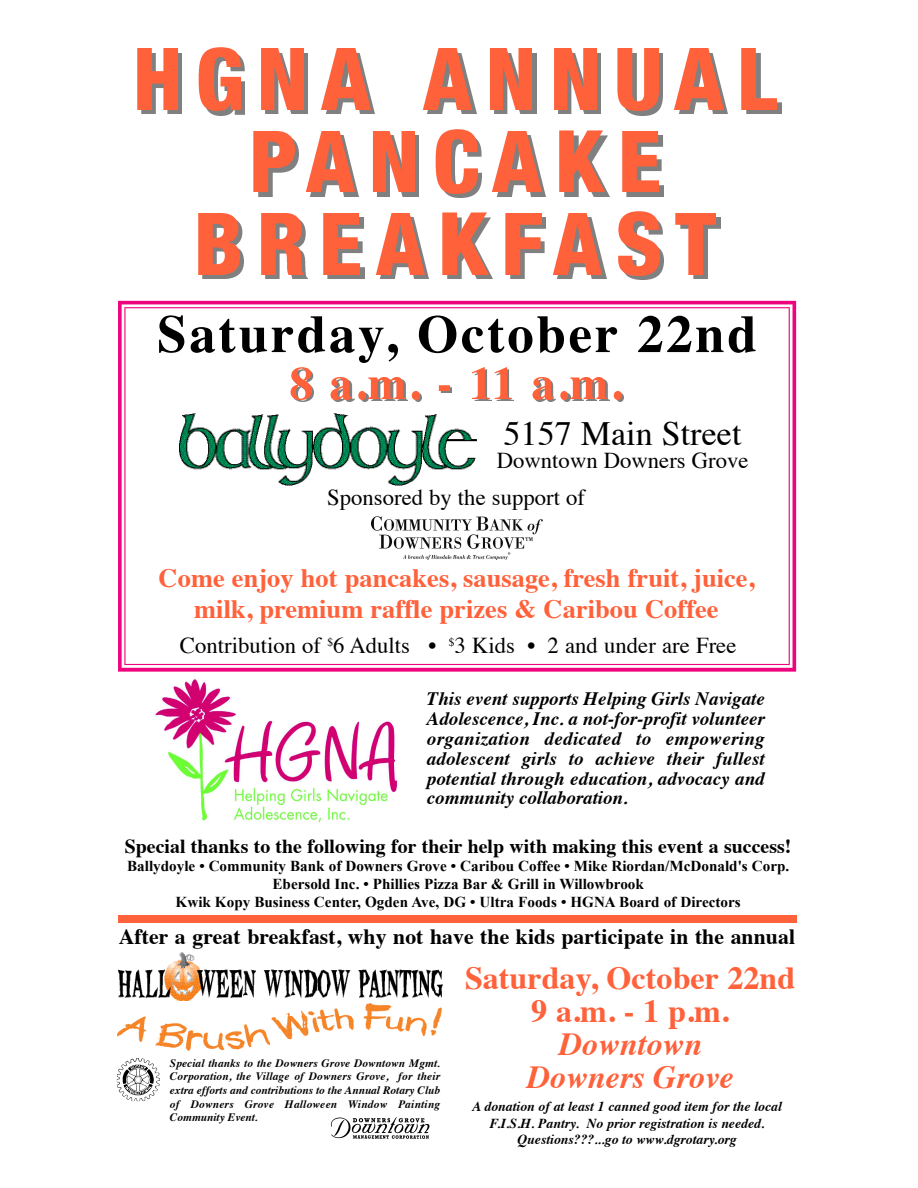
<style>
.page{position:relative;width:918px;height:1188px;background:#fff}
.page>*{position:absolute;margin:0;border:0;box-sizing:border-box;transform-origin:0 0}
.t1{font:700 52.95px "Times";letter-spacing:.05em;color:#000}
.t2{font:34.05px "Times";color:#000}
.t3{font:700 32.1px/33.2px "Times";color:#ff613a;text-align:center}
.t4{font:italic 700 32.1px/33.2px "Times";color:#ff613a;text-align:center}
.t5{font:700 26.4px/31.3px "Times";color:#ff613a;text-align:center}
.t6{font:22.65px "Times";color:#000}
.t7{font:700 21.75px "Times";letter-spacing:.005em;color:#000}
.t8{font:700 19.8px "Times";color:#000}
.t9{font:italic 700 18.9px/19.8px "Times";color:#000;text-align:justify}
.t10{font:700 15.15px/18px "Times New Roman";color:#000;text-align:center}
.t11{font:italic 700 13.65px/16.5px "Times";color:#000;text-align:center}
.t12{font:italic 700 11.4px/13.6px "Times";letter-spacing:.02em;color:#000;text-align:justify}
</style>
<div class="page">
<img style="left:155px;top:679px;width:243px;height:144px">
<svg style="left:118px;top:301px;width:678px;height:371px"></svg>
<img style="left:118px;top:953px;width:324px;height:37px">
<img style="left:118px;top:990px;width:324px;height:10px">
<img style="left:117px;top:1058px;width:43px;height:43px">
<img style="left:330px;top:1117px;width:100px;height:22px">
<div style="left:176px;top:402px;width:304px;height:86px;background:#fff"></div>
<img style="left:180px;top:413px;width:297px;height:73px">
<img style="left:291px;top:369px;width:23px;height:32px">
<img style="left:288px;top:367px;width:23px;height:32px">
<img style="left:331px;top:379px;width:23px;height:22px">
<img style="left:328px;top:377px;width:24px;height:22px">
<svg style="left:353px;top:392px;width:15px;height:9px"></svg>
<img style="left:369px;top:379px;width:38px;height:22px">
<img style="left:367px;top:377px;width:38px;height:21px">
<svg style="left:407px;top:392px;width:15px;height:9px"></svg>
<img style="left:438px;top:387px;width:14px;height:6px">
<img style="left:436px;top:385px;width:14px;height:6px">
<img style="left:470px;top:369px;width:44px;height:32px">
<img style="left:468px;top:367px;width:44px;height:31px">
<img style="left:532px;top:379px;width:24px;height:22px">
<img style="left:530px;top:377px;width:24px;height:22px">
<svg style="left:555px;top:392px;width:15px;height:9px"></svg>
<img style="left:571px;top:379px;width:38px;height:22px">
<img style="left:569px;top:377px;width:38px;height:21px">
<svg style="left:609px;top:392px;width:15px;height:9px"></svg>
<div style="left:492px;top:421px;width:262px;height:60px;background:#fff"></div>
<div style="left:134px;top:637px;width:649px;height:23px;background:#fff"></div>
<div style="left:132px;top:568px;width:649px;height:62px;background:#fff"></div>
<div style="left:361px;top:513px;width:191px;height:49px;background:#fff"></div>
<img style="left:372px;top:516px;width:171px;height:43px">
<div style="left:322px;top:489px;width:268px;height:23px;background:#fff"></div>
<div style="left:118px;top:915px;width:678px;height:8px;background:#ff613a"></div>
<img style="left:141px;top:53px;width:41px;height:61px">
<img style="left:137px;top:49px;width:41px;height:61px">
<img style="left:208px;top:56px;width:37px;height:59px">
<img style="left:198px;top:47px;width:42px;height:64px">
<img style="left:265px;top:53px;width:43px;height:61px">
<img style="left:261px;top:49px;width:42px;height:61px">
<img style="left:326px;top:94px;width:49px;height:20px">
<img style="left:320px;top:49px;width:50px;height:61px">
<img style="left:427px;top:95px;width:49px;height:19px">
<img style="left:422px;top:49px;width:50px;height:61px">
<img style="left:494px;top:53px;width:42px;height:61px">
<img style="left:489px;top:49px;width:43px;height:61px">
<img style="left:558px;top:53px;width:42px;height:61px">
<img style="left:554px;top:49px;width:42px;height:61px">
<img style="left:627px;top:53px;width:35px;height:62px">
<img style="left:617px;top:49px;width:41px;height:62px">
<img style="left:679px;top:94px;width:49px;height:20px">
<img style="left:673px;top:49px;width:50px;height:61px">
<img style="left:746px;top:102px;width:35px;height:12px">
<img style="left:741px;top:49px;width:36px;height:61px">
<img style="left:258px;top:140px;width:40px;height:56px">
<img style="left:253px;top:131px;width:41px;height:61px">
<img style="left:310px;top:181px;width:49px;height:15px">
<img style="left:305px;top:131px;width:50px;height:61px">
<img style="left:377px;top:135px;width:42px;height:61px">
<img style="left:372px;top:131px;width:43px;height:61px">
<img style="left:446px;top:139px;width:35px;height:58px">
<img style="left:435px;top:130px;width:42px;height:63px">
<img style="left:497px;top:177px;width:49px;height:19px">
<img style="left:491px;top:131px;width:50px;height:61px">
<img style="left:564px;top:135px;width:45px;height:61px">
<img style="left:559px;top:131px;width:46px;height:61px">
<img style="left:626px;top:135px;width:37px;height:61px">
<img style="left:622px;top:131px;width:37px;height:61px">
<img style="left:198px;top:222px;width:46px;height:56px">
<img style="left:198px;top:213px;width:41px;height:61px">
<img style="left:261px;top:225px;width:47px;height:53px">
<img style="left:261px;top:213px;width:43px;height:61px">
<img style="left:323px;top:218px;width:41px;height:60px">
<img style="left:323px;top:213px;width:37px;height:61px">
<img style="left:378px;top:259px;width:51px;height:19px">
<img style="left:376px;top:213px;width:48px;height:61px">
<img style="left:442px;top:217px;width:50px;height:61px">
<img style="left:442px;top:213px;width:46px;height:61px">
<img style="left:505px;top:218px;width:40px;height:60px">
<img style="left:505px;top:213px;width:36px;height:61px">
<img style="left:556px;top:260px;width:50px;height:18px">
<img style="left:553px;top:213px;width:49px;height:61px">
<img style="left:626px;top:222px;width:37px;height:58px">
<img style="left:618px;top:212px;width:41px;height:63px">
<img style="left:688px;top:218px;width:32px;height:60px">
<img style="left:675px;top:213px;width:41px;height:61px">
<img style="left:286px;top:1003px;width:155px;height:13px">
<img style="left:117px;top:1016px;width:324px;height:35px">
<h1 class="t1" style="left:157px;top:312px;width:601px">S a t u r d a y, October 2 2 n d</h1>
<h2 class="t2" style="left:504px;top:420px;width:239px">5157 Main Street</h2>
<p class="t6" style="left:497px;top:451px;width:253px">Downtown Downers Grove</p>
<p class="t6" style="left:327px;top:488px;width:259px">Sponsored by the support of</p>
<h3 class="t5" style="left:159px;top:565px;width:597px">Come enjoy hot pancakes, sausage, fresh fruit, juice, milk, premium raffle prizes &amp; Caribou Coffee</h3>
<p class="t6" style="left:180px;top:636px;width:558px">Contribution of <sup>$</sup>6 Adults • <sup>$</sup>3 Kids • 2 and under are Free</p>
<p class="t9" style="left:427px;top:691px;width:339px">This event supports Helping Girls Navigate Adolescence, Inc. a not-for-profit volunteer organization dedicated to empowering adolescent girls to achieve their fullest potential through education, advocacy and community collaboration.</p>
<p class="t8" style="left:125px;top:838px;width:668px">Special thanks to the following for their help with making this event a success!</p>
<p class="t10" style="left:127px;top:857px;width:664px">Ballydoyle • Community Bank of Downers Grove • Caribou Coffee • Mike Riordan/McDonald's Corp.<br>Ebersold Inc. • Phillies Pizza Bar &amp; Grill in Willowbrook<br>Kwik Kopy Business Center, Ogden Ave, DG • Ultra Foods • HGNA Board of Directors</p>
<p class="t7" style="left:119px;top:927px;width:678px">After a great breakfast, why not have the kids participate in the annual</p>
<h3 class="t3" style="left:465px;top:964px;width:332px">Saturday, October 22nd<br>9 a.m. - 1 p.m.</h3>
<h3 class="t4" style="left:527px;top:1031px;width:208px">Downtown<br>Downers Grove</h3>
<p class="t11" style="left:473px;top:1100px;width:311px">A donation of at least 1 canned good item for the local<br>F.I.S.H. Pantry. No prior registration is needed.<br>Questions???...go to www.dgrotary.org</p>
<p class="t12" style="left:170px;top:1057px;width:272px">Special thanks to the Downers Grove Downtown Mgmt.<br>Corporation, the Village of Downers Grove, for their extra efforts and contributions to the Annual Rotary Club of Downers Grove Halloween Window Painting Community Event.</p>
</div>
